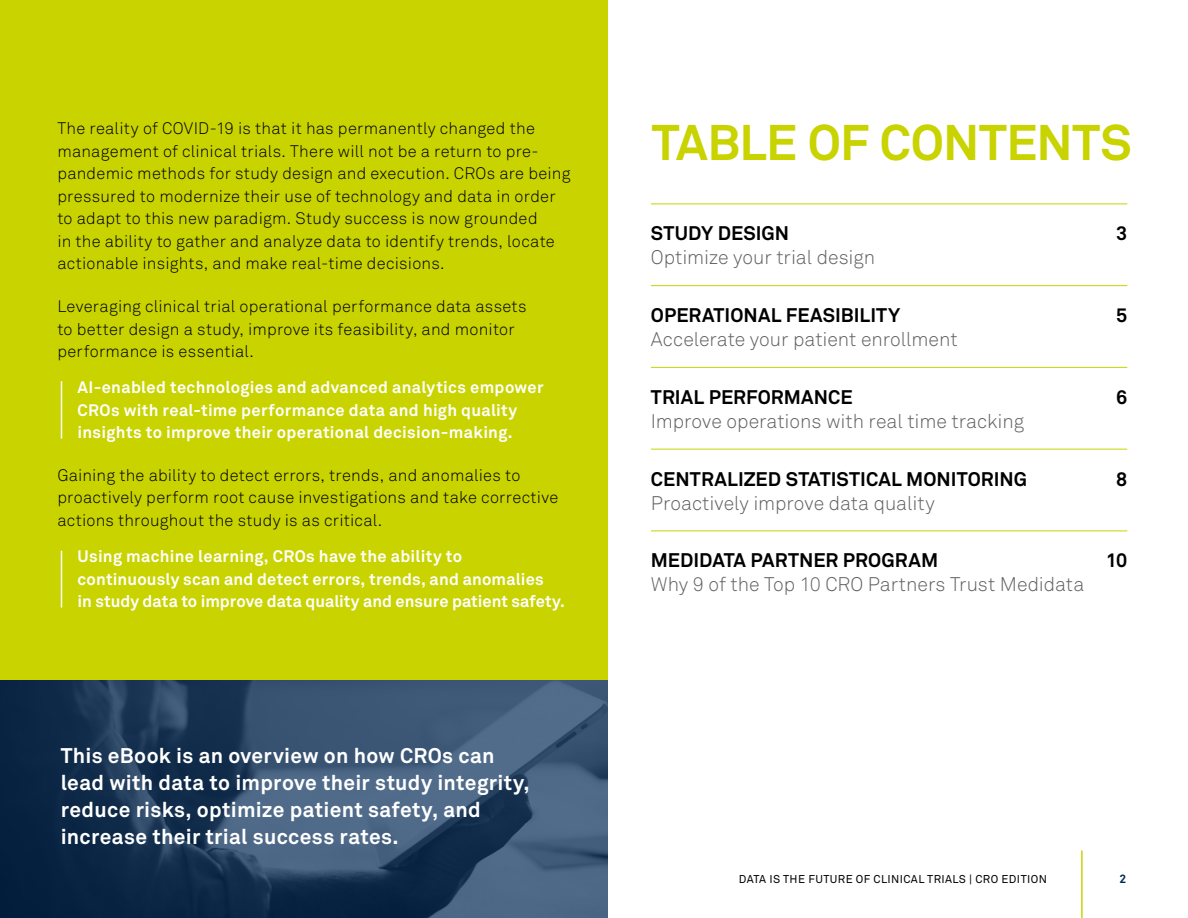
<style>
.page{position:relative;width:1188px;height:918px;background:#fff}
.page>*{position:absolute;margin:0;border:0;box-sizing:border-box;transform-origin:0 0}
.t1{font:700 49.5px "Akkurat Std";letter-spacing:-.01em;color:#c8d300}
.t2{font:700 21px/27px "Akkurat Std";letter-spacing:.015em;color:#fff}
.t3{font:300 19.5px "Akkurat Std";color:#606060}
.t4{font:700 19.5px "Akkurat Std";letter-spacing:.005em;color:#000}
.t5{font:300 16.5px/22.5px "Akkurat Std";letter-spacing:.015em;color:#000}
.t6{font:700 16.5px/22.5px "Akkurat Std";letter-spacing:.015em;color:#fff}
.t7{font:700 12px "Akkurat Std";color:#002855}
.t8{font:11.25px "Akkurat Std";letter-spacing:.035em;color:#000}
</style>
<div class="page">
<div style="left:0;top:0;width:608px;height:918px;background:#c8d300"></div>
<svg style="left:0;top:680px;width:608px;height:238px;background:#2b4664"></svg>
<hr style="left:651px;top:204px;width:476px;height:1px;background:#c8d300">
<hr style="left:651px;top:285px;width:476px;height:1px;background:#c8d300">
<hr style="left:651px;top:367px;width:476px;height:1px;background:#c8d300">
<hr style="left:651px;top:449px;width:476px;height:1px;background:#c8d300">
<hr style="left:651px;top:531px;width:476px;height:1px;background:#c8d300">
<hr style="left:61px;top:381px;width:1px;height:58px;background:#fff">
<hr style="left:61px;top:551px;width:1px;height:56px;background:#fff">
<hr style="left:1082px;top:850px;width:1px;height:68px;background:#c8d300">
<p class="t5" style="left:57px;top:117px;width:515px">The reality of COVID-19 is that it has permanently changed the management of clinical trials. There will not be a return to pre&shy;pandemic methods for study design and execution. CROs are being pressured to modernize their use of technology and data in order to adapt to this new paradigm. Study success is now grounded<br>in the ability to gather and analyze data to identify trends, locate actionable insights, and make real-time decisions.</p>
<p class="t5" style="left:57px;top:295px;width:471px">Leveraging clinical trial operational performance data assets to better design a study, improve its feasibility, and monitor performance is essential.</p>
<p class="t6" style="left:78px;top:376px;width:467px">AI-enabled technologies and advanced analytics empower<br>CROs with real-time performance data and high quality insights to improve their operational decision-making.</p>
<p class="t5" style="left:57px;top:464px;width:502px">Gaining the ability to detect errors, trends, and anomalies to proactively perform root cause investigations and take corrective actions throughout the study is as critical.</p>
<p class="t6" style="left:78px;top:545px;width:489px">Using machine learning, CROs have the ability to continuously scan and detect errors, trends, and anomalies<br>in study data to improve data quality and ensure patient safety.</p>
<p class="t2" style="left:61px;top:742px;width:470px">This eBook is an overview on how CROs can lead with data to improve their study integrity, reduce risks, optimize patient safety, and increase their trial success rates.</p>
<h1 class="t1" style="left:652px;top:112px;width:481px">TABLE OF CONTENTS</h1>
<p class="t4" style="left:651px;top:221px;width:140px">STUDY DESIGN</p>
<p class="t4" style="left:1116px;top:221px;width:13px">3</p>
<p class="t3" style="left:651px;top:246px;width:226px">Optimize your trial design</p>
<p class="t4" style="left:651px;top:303px;width:251px">OPERATIONAL FEASIBILITY</p>
<p class="t4" style="left:1116px;top:303px;width:13px">5</p>
<p class="t3" style="left:651px;top:328px;width:308px">Accelerate your patient enrollment</p>
<p class="t4" style="left:651px;top:385px;width:203px">TRIAL PERFORMANCE</p>
<p class="t4" style="left:1116px;top:385px;width:13px">6</p>
<p class="t3" style="left:651px;top:409px;width:375px">Improve operations with real time tracking</p>
<p class="t4" style="left:651px;top:467px;width:378px">CENTRALIZED STATISTICAL MONITORING</p>
<p class="t4" style="left:1116px;top:467px;width:13px">8</p>
<p class="t3" style="left:651px;top:491px;width:285px">Proactively improve data quality</p>
<p class="t4" style="left:651px;top:548px;width:289px">MEDIDATA PARTNER PROGRAM</p>
<p class="t4" style="left:1106px;top:548px;width:23px">10</p>
<p class="t3" style="left:651px;top:573px;width:435px">Why 9 of the Top 10 CRO Partners Trust Medidata</p>
<p class="t8" style="left:739px;top:873px;width:310px">DATA IS THE FUTURE OF CLINICAL TRIALS | CRO EDITION</p>
<p class="t7" style="left:1120px;top:871px;width:8px">2</p>
</div>
